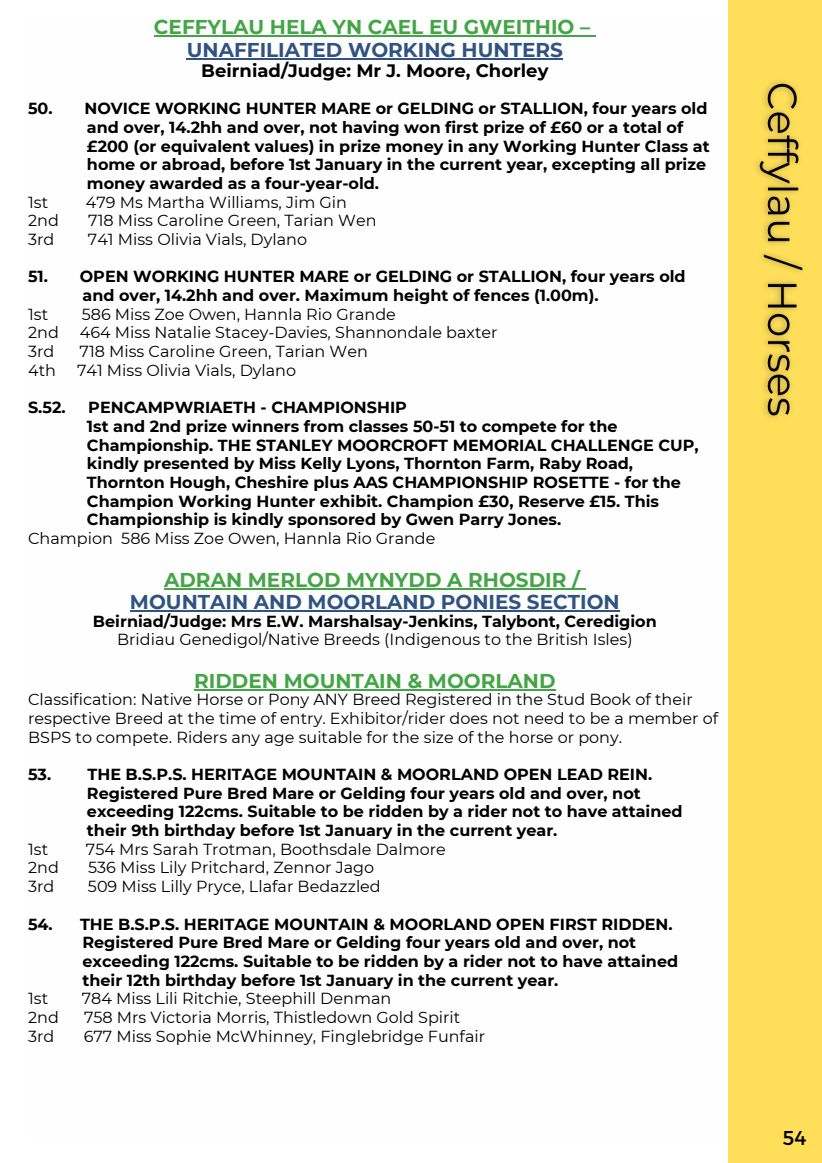
<style>
.page{position:relative;width:822px;height:1163px;background:#fff}
.page>*{position:absolute;margin:0;border:0;box-sizing:border-box;transform-origin:0 0}
.t1{font:700 20px/22.6px "Montserrat";color:#44a546;text-align:center}
.t2{font:700 20px "Montserrat";color:#305382}
.t3{font:20px "Montserrat";color:#000}
.t4{font:700 18px "Montserrat";color:#000}
.t5{font:700 16px "Montserrat";color:#000}
.t6{font:16px/18.6px "Montserrat";color:#000}
.s1{color:#305382}
</style>
<div class="page">
<div style="left:729px;top:0;width:93px;height:1162px;background:#ffde59"></div>
<img style="left:756px;top:81px;width:47px;height:337px">
<hr style="left:154px;top:36px;width:436px;height:1px;background:#44a546">
<hr style="left:187px;top:58px;width:376px;height:2px;background:#305382">
<hr style="left:164px;top:588px;width:416px;height:1px;background:#44a546">
<hr style="left:130px;top:610px;width:490px;height:2px;background:#305382">
<hr style="left:194px;top:689px;width:362px;height:1px;background:#44a546">
<p class="t1" style="left:154px;top:16px;width:438px">CEFFYLAU HELA YN CAEL EU GWEITHIO –<br><span class="s1">UNAFFILIATED WORKING HUNTERS</span></p>
<p class="t4" style="left:201px;top:60px;width:349px">Beirniad/Judge: Mr J. Moore, Chorley</p>
<p class="t5" style="left:28px;top:99px;width:681px">50. NOVICE WORKING HUNTER MARE or GELDING or STALLION, four years old</p>
<p class="t5" style="left:87px;top:117px;width:598px">and over, 14.2hh and over, not having won first prize of £60 or a total of</p>
<p class="t5" style="left:87px;top:136px;width:624px">£200 (or equivalent values) in prize money in any Working Hunter Class at</p>
<p class="t5" style="left:87px;top:155px;width:621px">home or abroad, before 1st January in the current year, excepting all prize</p>
<p class="t5" style="left:87px;top:173px;width:294px">money awarded as a four-year-old.</p>
<p class="t6" style="left:28px;top:193px;width:22px">1st</p>
<p class="t6" style="left:86px;top:193px;width:263px">479 Ms Martha Williams, Jim Gin</p>
<p class="t6" style="left:28px;top:211px;width:32px">2nd</p>
<p class="t6" style="left:88px;top:211px;width:290px">718 Miss Caroline Green, Tarian Wen</p>
<p class="t6" style="left:28px;top:230px;width:28px">3rd</p>
<p class="t6" style="left:88px;top:230px;width:221px">741 Miss Olivia Vials, Dylano</p>
<p class="t5" style="left:28px;top:267px;width:659px">51. OPEN WORKING HUNTER MARE or GELDING or STALLION, four years old</p>
<p class="t5" style="left:82px;top:285px;width:518px">and over, 14.2hh and over. Maximum height of fences (1.00m).</p>
<p class="t6" style="left:28px;top:305px;width:22px">1st</p>
<p class="t6" style="left:82px;top:305px;width:316px">586 Miss Zoe Owen, Hannla Rio Grande</p>
<p class="t6" style="left:28px;top:323px;width:32px">2nd</p>
<p class="t6" style="left:80px;top:323px;width:419px">464 Miss Natalie Stacey-Davies, Shannondale baxter</p>
<p class="t6" style="left:28px;top:342px;width:28px">3rd</p>
<p class="t6" style="left:80px;top:342px;width:290px">718 Miss Caroline Green, Tarian Wen</p>
<p class="t6" style="left:28px;top:361px;width:29px">4th</p>
<p class="t6" style="left:77px;top:361px;width:221px">741 Miss Olivia Vials, Dylano</p>
<p class="t5" style="left:28px;top:397px;width:39px">S.52.</p>
<p class="t5" style="left:88px;top:397px;width:320px">PENCAMPWRIAETH - CHAMPIONSHIP</p>
<p class="t5" style="left:87px;top:416px;width:532px">1st and 2nd prize winners from classes 50-51 to compete for the</p>
<p class="t5" style="left:87px;top:435px;width:613px">Championship. THE STANLEY MOORCROFT MEMORIAL CHALLENGE CUP,</p>
<p class="t5" style="left:87px;top:453px;width:548px">kindly presented by Miss Kelly Lyons, Thornton Farm, Raby Road,</p>
<p class="t5" style="left:87px;top:472px;width:596px">Thornton Hough, Cheshire plus AAS CHAMPIONSHIP ROSETTE - for the</p>
<p class="t5" style="left:87px;top:491px;width:574px">Champion Working Hunter exhibit. Champion £30, Reserve £15. This</p>
<p class="t5" style="left:87px;top:509px;width:476px">Championship is kindly sponsored by Gwen Parry Jones.</p>
<p class="t6" style="left:28px;top:529px;width:409px">Champion 586 Miss Zoe Owen, Hannla Rio Grande</p>
<p class="t1" style="left:164px;top:568px;width:417px">ADRAN MERLOD MYNYDD A RHOSDIR /</p>
<p class="t2" style="left:130px;top:590px;width:491px">MOUNTAIN AND MOORLAND PONIES SECTION</p>
<p class="t5" style="left:93px;top:611px;width:565px">Beirniad/Judge: Mrs E.W. Marshalsay-Jenkins, Talybont, Ceredigion</p>
<p class="t6" style="left:117px;top:630px;width:517px">Bridiau Genedigol/Native Breeds (Indigenous to the British Isles)</p>
<p class="t1" style="left:194px;top:669px;width:363px">RIDDEN MOUNTAIN &amp; MOORLAND</p>
<p class="t6" style="left:28px;top:690px;width:692px">Classification: Native Horse or Pony ANY Breed Registered in the Stud Book of their respective Breed at the time of entry. Exhibitor/rider does not need to be a member of<br>BSPS to compete. Riders any age suitable for the size of the horse or pony.</p>
<p class="t5" style="left:28px;top:764px;width:626px">53. THE B.S.P.S. HERITAGE MOUNTAIN &amp; MOORLAND OPEN LEAD REIN.</p>
<p class="t5" style="left:87px;top:783px;width:555px">Registered Pure Bred Mare or Gelding four years old and over, not</p>
<p class="t5" style="left:87px;top:801px;width:597px">exceeding 122cms. Suitable to be ridden by a rider not to have attained</p>
<p class="t5" style="left:87px;top:820px;width:472px">their 9th birthday before 1st January in the current year.</p>
<p class="t6" style="left:28px;top:839px;width:22px">1st</p>
<p class="t6" style="left:86px;top:839px;width:361px">754 Mrs Sarah Trotman, Boothsdale Dalmore</p>
<p class="t6" style="left:28px;top:858px;width:32px">2nd</p>
<p class="t6" style="left:88px;top:858px;width:288px">536 Miss Lily Pritchard, Zennor Jago</p>
<p class="t6" style="left:28px;top:877px;width:28px">3rd</p>
<p class="t6" style="left:88px;top:877px;width:294px">509 Miss Lilly Pryce, Llafar Bedazzled</p>
<p class="t5" style="left:28px;top:914px;width:646px">54. THE B.S.P.S. HERITAGE MOUNTAIN &amp; MOORLAND OPEN FIRST RIDDEN.</p>
<p class="t5" style="left:82px;top:932px;width:555px">Registered Pure Bred Mare or Gelding four years old and over, not</p>
<p class="t5" style="left:82px;top:951px;width:597px">exceeding 122cms. Suitable to be ridden by a rider not to have attained</p>
<p class="t5" style="left:82px;top:970px;width:477px">their 12th birthday before 1st January in the current year.</p>
<p class="t6" style="left:28px;top:989px;width:22px">1st</p>
<p class="t6" style="left:82px;top:989px;width:311px">784 Miss Lili Ritchie, Steephill Denman</p>
<p class="t6" style="left:28px;top:1007px;width:32px">2nd</p>
<p class="t6" style="left:84px;top:1007px;width:378px">758 Mrs Victoria Morris, Thistledown Gold Spirit</p>
<p class="t6" style="left:28px;top:1026px;width:28px">3rd</p>
<p class="t6" style="left:84px;top:1026px;width:403px">677 Miss Sophie McWhinney, Finglebridge Funfair</p>
<h2 class="t3" style="left:783px;top:1124px;width:25px">54</h2>
</div>
